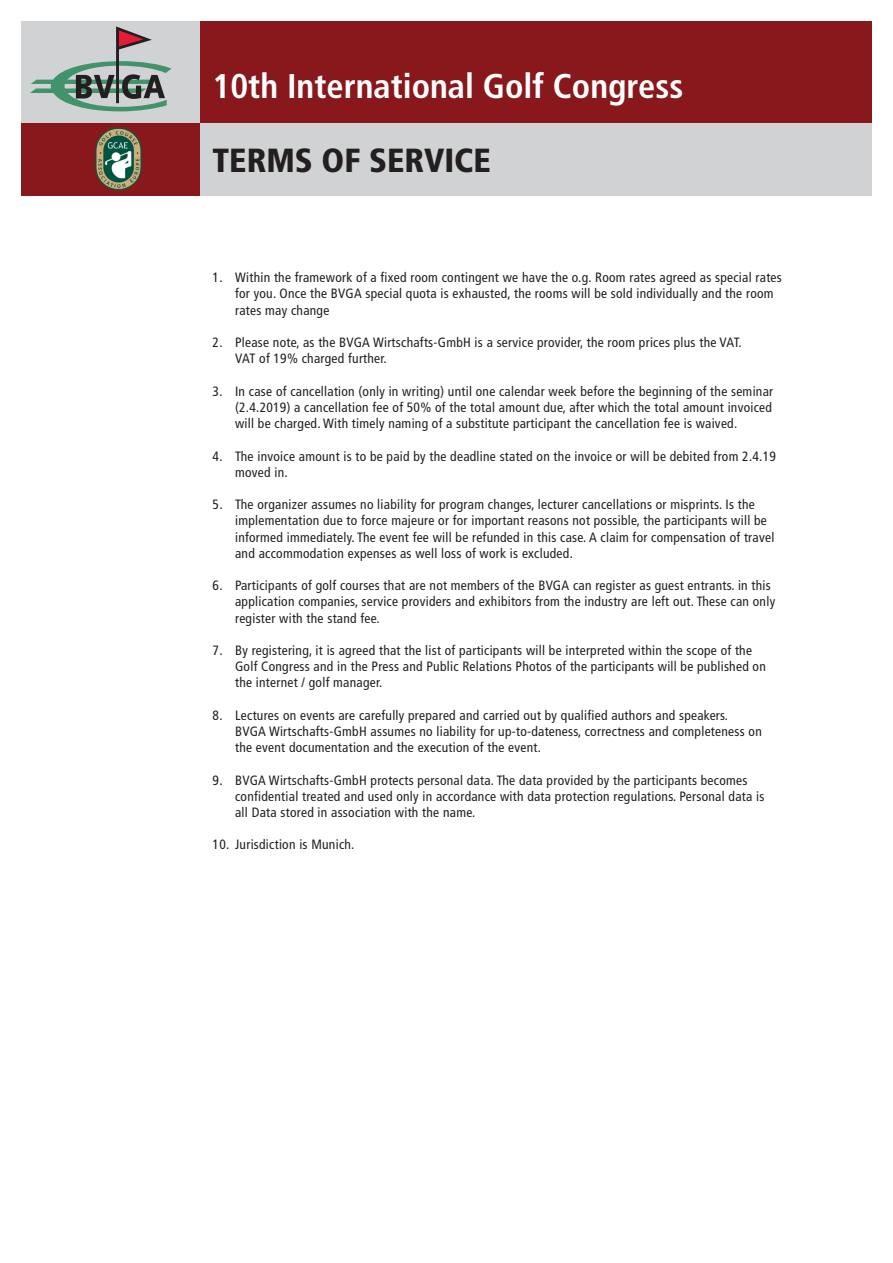
<style>
.page{position:relative;width:893px;height:1263px;background:#fff}
.page>*{position:absolute;margin:0;border:0;box-sizing:border-box;transform-origin:0 0}
.t1{font:700 condensed 34.35px "Frutiger";color:#fff}
.t2{font:900 condensed 33.45px "Frutiger";color:#231f20}
.t3{font:condensed 13.5px/16.2px "Frutiger";letter-spacing:.02em;color:#231f20}
</style>
<div class="page">
<div style="left:21px;top:21px;width:179px;height:102px;background:#d1d2d4"></div>
<div style="left:200px;top:21px;width:672px;height:102px;background:#88181b"></div>
<svg style="left:30px;top:26px;width:141px;height:85px"></svg>
<div style="left:200px;top:123px;width:672px;height:73px;background:#d1d2d4"></div>
<div style="left:21px;top:123px;width:179px;height:73px;background:#88181b"></div>
<img style="left:95px;top:127px;width:47px;height:64px">
<h1 class="t1" style="left:213px;top:66px;width:472px">10th International Golf Congress</h1>
<h2 class="t2" style="left:213px;top:140px;width:280px">TERMS OF SERVICE</h2>
<p class="t3" style="left:235px;top:270px;width:548px;text-indent:-23px">1. Within the framework of a fixed room contingent we have the o.g. Room rates agreed as special rates for you. Once the BVGA special quota is exhausted, the rooms will be sold individually and the room rates may change</p>
<p class="t3" style="left:235px;top:334px;width:508px;text-indent:-23px">2. Please note, as the BVGA Wirtschafts-GmbH is a service provider, the room prices plus the VAT.<br>VAT of 19% charged further.</p>
<p class="t3" style="left:235px;top:383px;width:540px;text-align:justify;text-indent:-23px">3. In case of cancellation (only in writing) until one calendar week before the beginning of the seminar (2.4.2019) a cancellation fee of 50% of the total amount due, after which the total amount invoiced will be charged. With timely naming of a substitute participant the cancellation fee is waived.</p>
<p class="t3" style="left:235px;top:448px;width:542px;text-indent:-23px">4. The invoice amount is to be paid by the deadline stated on the invoice or will be debited from 2.4.19 moved in.</p>
<p class="t3" style="left:235px;top:496px;width:541px;text-indent:-23px">5. The organizer assumes no liability for program changes, lecturer cancellations or misprints. Is the implementation due to force majeure or for important reasons not possible, the participants will be informed immediately. The event fee will be refunded in this case. A claim for compensation of travel and accommodation expenses as well loss of work is excluded.</p>
<p class="t3" style="left:235px;top:577px;width:542px;text-indent:-23px">6. Participants of golf courses that are not members of the BVGA can register as guest entrants. in this application companies, service providers and exhibitors from the industry are left out. These can only register with the stand fee.</p>
<p class="t3" style="left:235px;top:642px;width:532px;text-indent:-23px">7. By registering, it is agreed that the list of participants will be interpreted within the scope of the<br>Golf Congress and in the Press and Public Relations Photos of the participants will be published on the internet / golf manager.</p>
<p class="t3" style="left:235px;top:707px;width:528px;text-indent:-23px">8. Lectures on events are carefully prepared and carried out by qualified authors and speakers.<br>BVGA Wirtschafts-GmbH assumes no liability for up-to-dateness, correctness and completeness on the event documentation and the execution of the event.</p>
<p class="t3" style="left:235px;top:772px;width:531px;text-indent:-23px">9. BVGA Wirtschafts-GmbH protects personal data. The data provided by the participants becomes confidential treated and used only in accordance with data protection regulations. Personal data is all Data stored in association with the name.</p>
<p class="t3" style="left:213px;top:837px;width:143px">10. Jurisdiction is Munich.</p>
</div>
